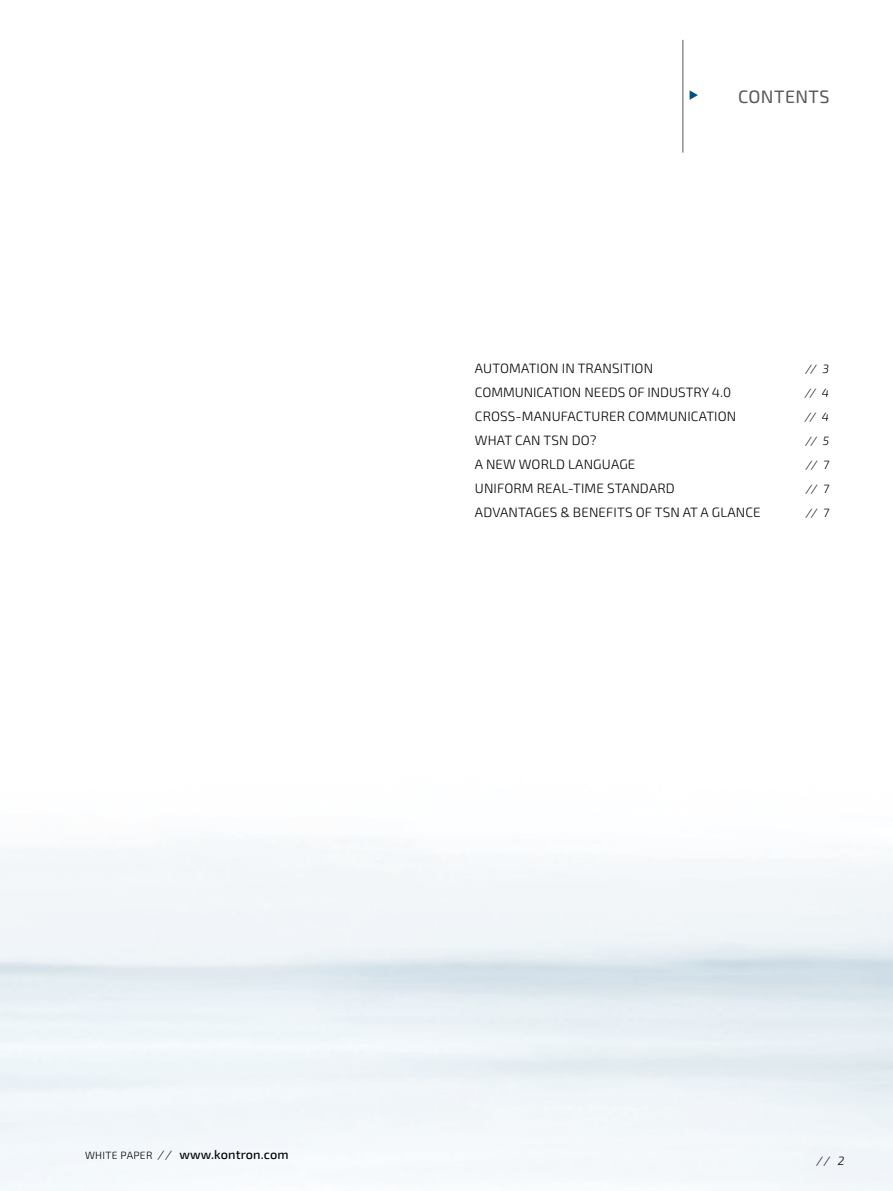
<style>
.page{position:relative;width:893px;height:1191px;background:#fff}
.page>*{position:absolute;margin:0;border:0;box-sizing:border-box;transform-origin:0 0}
.t1{font:18px "Sn T";letter-spacing:.025em;color:#575756}
.t2{font:300 13.5px "Sn T";letter-spacing:.01em;color:#000}
.t3{font:500 12.75px "Sn T";letter-spacing:.01em;color:#000}
.t4{font:italic 300 12px "Sn T";color:#000}
.s1{font-weight:300;font-size:10.5px}
.s2{font-weight:300;font-style:italic;font-size:12px}
</style>
<div class="page">
<hr style="left:682px;top:40px;width:1px;height:113px;background:#575756">
<h1 class="t1" style="left:738px;top:86px;width:93px">CONTENTS</h1>
<p class="t2" style="left:475px;top:360px;width:180px">AUTOMATION IN TRANSITION</p>
<p class="t4" style="left:805px;top:361px;width:25px">// 3</p>
<p class="t2" style="left:475px;top:384px;width:258px">COMMUNICATION NEEDS OF INDUSTRY 4.0</p>
<p class="t4" style="left:805px;top:385px;width:26px">// 4</p>
<p class="t2" style="left:475px;top:408px;width:263px">CROSS-MANUFACTURER COMMUNICATION</p>
<p class="t4" style="left:805px;top:409px;width:26px">// 4</p>
<p class="t2" style="left:475px;top:432px;width:123px">WHAT CAN TSN DO?</p>
<p class="t4" style="left:806px;top:433px;width:25px">// 5</p>
<p class="t2" style="left:475px;top:456px;width:162px">A NEW WORLD LANGUAGE</p>
<p class="t4" style="left:806px;top:457px;width:25px">// 7</p>
<p class="t2" style="left:475px;top:480px;width:201px">UNIFORM REAL-TIME STANDARD</p>
<p class="t4" style="left:806px;top:481px;width:25px">// 7</p>
<p class="t2" style="left:475px;top:504px;width:287px">ADVANTAGES &amp; BENEFITS OF TSN AT A GLANCE</p>
<p class="t4" style="left:806px;top:505px;width:25px">// 7</p>
<p class="t3" style="left:85px;top:1147px;width:205px"><span class="s1">WHITE PAPER</span> <span class="s2">//</span> www.kontron.com</p>
<p class="t4" style="left:816px;top:1153px;width:30px">// 2</p>
</div>
